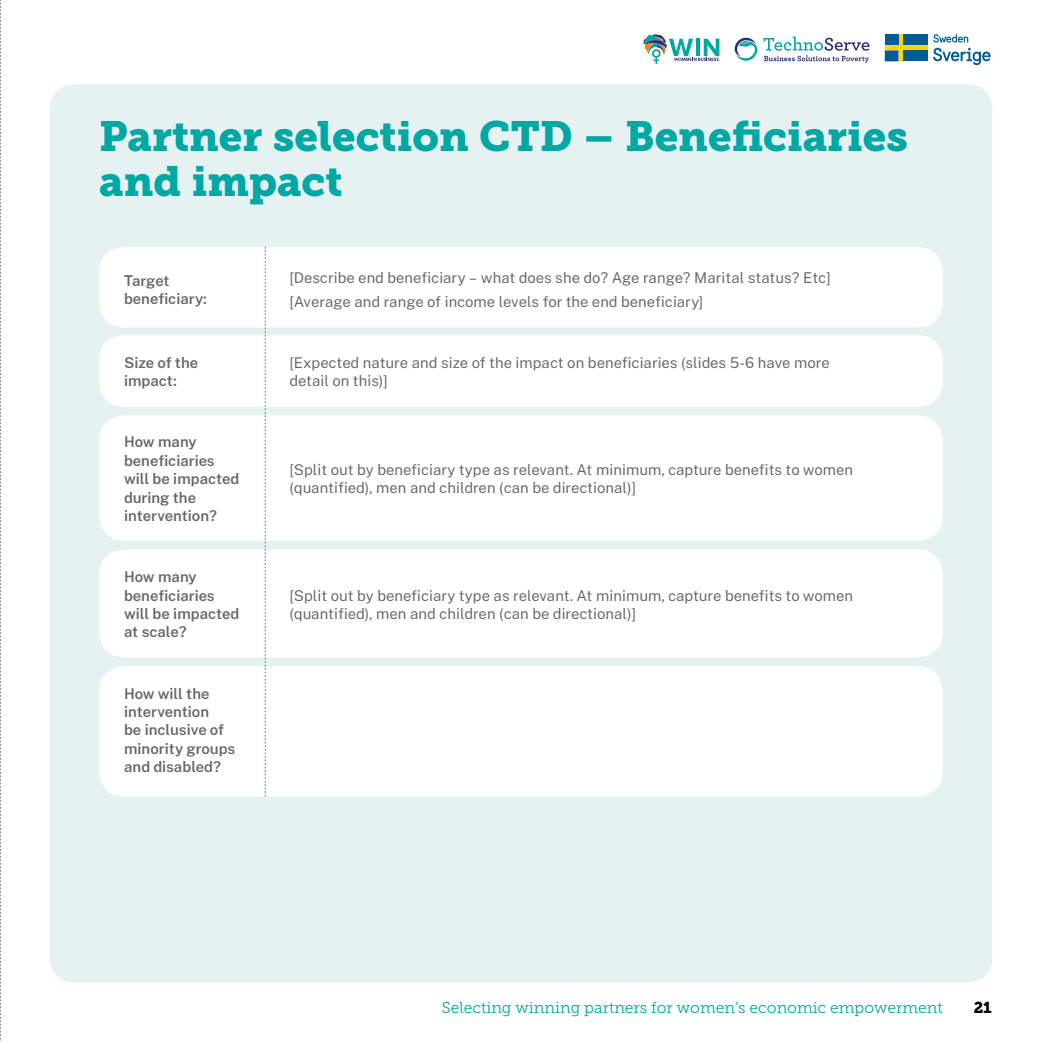
<style>
.page{position:relative;width:1042px;height:1042px;background:#fff}
.page>*{position:absolute;margin:0;border:0;box-sizing:border-box;transform-origin:0 0}
.t1{font:42px/45.5px "Museo Slab 900";color:#00a8a4}
.t2{font:15.75px "Museo Slab 300";color:#00a8a4}
.t3{font:15.75px "Museo Slab 900";color:#000}
.t4{font:14.88px/18.4px "Public Sans";color:#636869}
.t5{font:600 14.88px/18.4px "Public Sans";color:#636869}
</style>
<div class="page">
<svg style="left:885px;top:34px;width:105px;height:31px"></svg>
<svg style="left:734px;top:38px;width:23px;height:23px"></svg>
<svg style="left:763px;top:37px;width:106px;height:26px"></svg>
<svg style="left:643px;top:34px;width:76px;height:30px"></svg>
<div style="left:50px;top:84px;width:942px;height:898px;background:#e5f2f1;border-radius:25px"></div>
<svg style="left:0;top:0;width:1px;height:1042px"></svg>
<div style="left:99px;top:247px;width:844px;height:80px;background:#fff;border-radius:25px"></div>
<div style="left:99px;top:335px;width:844px;height:72px;background:#fff;border-radius:25px"></div>
<div style="left:99px;top:415px;width:844px;height:126px;background:#fff;border-radius:25px"></div>
<div style="left:99px;top:549px;width:844px;height:108px;background:#fff;border-radius:25px"></div>
<div style="left:99px;top:666px;width:844px;height:130px;background:#fff;border-radius:25px"></div>
<svg style="left:265px;top:247px;width:1px;height:549px"></svg>
<h1 class="t1" style="left:99px;top:113px;width:810px">Partner selection CTD – Beneficiaries and impact</h1>
<p class="t5" style="left:124px;top:271px;width:85px">Target beneficiary:</p>
<p class="t4" style="left:289px;top:266px;width:543px;line-height:23.3px">[Describe end beneficiary – what does she do? Age range? Marital status? Etc] [Average and range of income levels for the end beneficiary]</p>
<p class="t5" style="left:124px;top:353px;width:76px">Size of the impact:</p>
<p class="t4" style="left:289px;top:353px;width:542px">[Expected nature and size of the impact on beneficiaries (slides 5-6 have more detail on this)]</p>
<p class="t5" style="left:124px;top:433px;width:117px">How many beneficiaries will be impacted during the intervention?</p>
<p class="t5" style="left:124px;top:567px;width:117px">How many beneficiaries will be impacted at scale?</p>
<p class="t5" style="left:124px;top:684px;width:113px">How will the intervention<br>be inclusive of minority groups and disabled?</p>
<p class="t4" style="left:289px;top:460px;width:565px">[Split out by beneficiary type as relevant. At minimum, capture benefits to women (quantified), men and children (can be directional)]</p>
<p class="t4" style="left:289px;top:586px;width:565px">[Split out by beneficiary type as relevant. At minimum, capture benefits to women (quantified), men and children (can be directional)]</p>
<p class="t2" style="left:442px;top:999px;width:502px">Selecting winning partners for women’s economic empowerment</p>
<p class="t3" style="left:973px;top:998px;width:20px">21</p>
</div>
